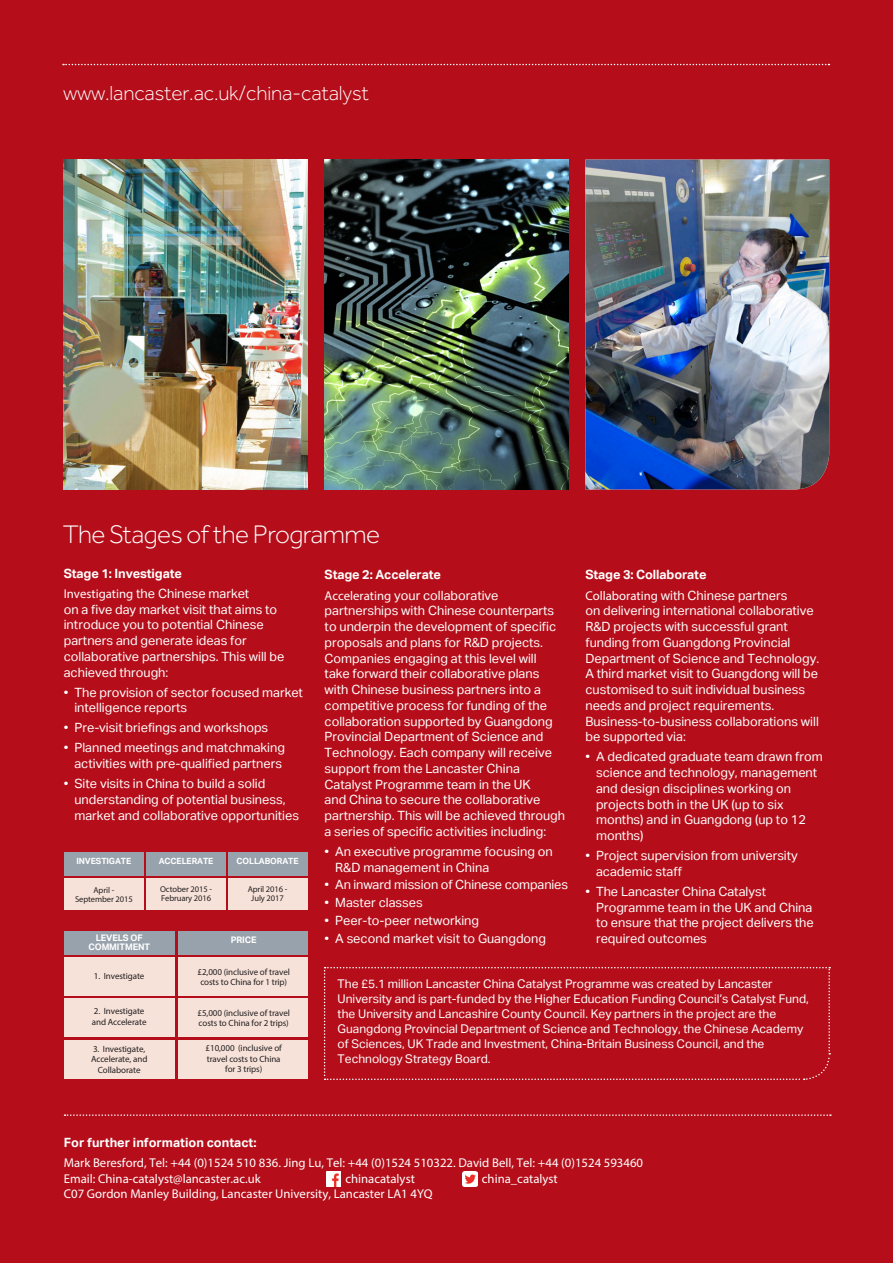
<style>
.page{position:relative;width:893px;height:1263px;background:#b50e1a}
.page>*{position:absolute;margin:0;border:0;box-sizing:border-box;transform-origin:0 0}
.t1{font:300 26.25px "Effra";letter-spacing:-.02em;color:#fff}
.t2{font:300 21px "Effra";letter-spacing:-.01em;color:#fff}
.Body_Copy{font:12.75px/15.8px "Aktiv Grotesk";color:#fff}
.Body_Copy-2{font:12.75px/15.8px "Myriad Pro";color:#fff}
.Body_Copy-3{font:700 12.75px "Aktiv Grotesk";letter-spacing:-.01em;color:#fff}
.Body_Copy-4{font:12px/15px "Aktiv Grotesk";color:#fff}
.Body_Copy-5{font:9px/10.5px "Myriad Pro";letter-spacing:-.01em;color:#231f20;text-align:center}
.Body_Copy-6{font:700 9px/9px "Aktiv Grotesk";letter-spacing:-.01em;color:#fff;text-align:center}
.Body_Copy-7{font:8.55px/9.3px "Myriad Pro";letter-spacing:-.01em;color:#231f20;text-align:center}
.Body_Copy-8{font:700 8.55px "Aktiv Grotesk";letter-spacing:-.01em;color:#fff}
.s1{font-family:"Myriad Pro"}
</style>
<div class="page">
<svg style="left:65px;top:1114px;width:766px;height:2px"></svg>
<svg style="left:63px;top:64px;width:766px;height:1px"></svg>
<img style="left:585px;top:160px;width:244px;height:329px">
<img style="left:325px;top:160px;width:243px;height:329px">
<img style="left:64px;top:160px;width:244px;height:329px">
<div style="left:64px;top:931px;width:111px;height:24px;background:#98a2ac"></div>
<div style="left:64px;top:957px;width:111px;height:39px;background:#f7e2d9"></div>
<div style="left:64px;top:998px;width:111px;height:39px;background:#f7e2d9"></div>
<div style="left:64px;top:1040px;width:111px;height:39px;background:#f7e2d9"></div>
<div style="left:178px;top:931px;width:130px;height:24px;background:#98a2ac"></div>
<div style="left:178px;top:957px;width:130px;height:39px;background:#f7e2d9"></div>
<div style="left:178px;top:998px;width:130px;height:39px;background:#f7e2d9"></div>
<div style="left:178px;top:1040px;width:130px;height:39px;background:#f7e2d9"></div>
<svg style="left:324px;top:967px;width:507px;height:113px"></svg>
<div style="left:64px;top:852px;width:79px;height:24px;background:#98a2ac"></div>
<div style="left:64px;top:878px;width:79px;height:31px;background:#f7e2d9"></div>
<div style="left:146px;top:852px;width:79px;height:24px;background:#98a2ac"></div>
<div style="left:146px;top:878px;width:79px;height:31px;background:#f7e2d9"></div>
<div style="left:228px;top:852px;width:80px;height:24px;background:#98a2ac"></div>
<div style="left:228px;top:878px;width:80px;height:31px;background:#f7e2d9"></div>
<img style="left:326px;top:1172px;width:15px;height:14px">
<img style="left:462px;top:1171px;width:15px;height:15px">
<p class="t2" style="left:63px;top:81px;width:307px">www.lancaster.ac.uk/china-catalyst</p>
<p class="t1" style="left:63px;top:520px;width:319px">The Stages of the Programme</p>
<p class="Body_Copy-3" style="left:64px;top:565px;width:120px">Stage 1: Investigate</p>
<p class="Body_Copy" style="left:64px;top:585px;width:222px"><span class="s1">Investigating</span> the Chinese market<br>on a five day market visit that aims to introduce you to potential Chinese partners and generate ideas for collaborative partnerships. This will be achieved through:</p>
<p class="Body_Copy" style="left:74px;top:684px;width:230px;text-indent:-11px">• The provision of sector focused market intelligence reports</p>
<p class="Body_Copy" style="left:64px;top:720px;width:206px">• Pre-visit briefings and workshops</p>
<p class="Body_Copy" style="left:64px;top:740px;width:223px;text-align:right">• Planned meetings and matchmaking activities with pre-qualified partners</p>
<p class="Body_Copy" style="left:74px;top:775px;width:226px;text-indent:-11px">• Site visits in China to build a solid understanding of potential business, market and collaborative opportunities</p>
<p class="Body_Copy-3" style="left:325px;top:567px;width:118px">Stage 2: Accelerate</p>
<p class="Body_Copy" style="left:325px;top:587px;width:242px"><span class="s1">Accelerating</span> your collaborative partnerships with Chinese counterparts to underpin the development of specific proposals and plans for R&amp;D projects.<br>Companies engaging at this level will take forward their collaborative plans with Chinese business partners into a competitive process for funding of the collaboration supported by Guangdong Provincial Department of Science and Technology. Each company will receive support from the Lancaster China Catalyst Programme team in the UK<br>and China to secure the collaborative partnership. This will be achieved through a series of specific activities including:</p>
<p class="Body_Copy" style="left:335px;top:843px;width:219px;text-indent:-11px">• An executive programme focusing on<br>R&amp;D management in China</p>
<p class="Body_Copy" style="left:325px;top:877px;width:245px">• An inward mission of Chinese companies</p>
<p class="Body_Copy" style="left:325px;top:895px;width:100px">• Master classes</p>
<p class="Body_Copy" style="left:325px;top:913px;width:156px">• Peer-to-peer networking</p>
<p class="Body_Copy" style="left:325px;top:930px;width:223px">• A second market visit to Guangdong</p>
<p class="Body_Copy-3" style="left:585px;top:567px;width:123px">Stage 3: Collaborate</p>
<p class="Body_Copy" style="left:585px;top:587px;width:235px"><span class="s1">Collaborating</span> with Chinese partners<br>on delivering international collaborative R&amp;D projects with successful grant funding from Guangdong Provincial Department of Science and Technology.<br>A third market visit to Guangdong will be customised to suit individual business needs and project requirements.<br>Business-to-business collaborations will be supported via:</p>
<p class="Body_Copy" style="left:596px;top:749px;width:228px;text-indent:-11px">• A dedicated graduate team drawn from science and technology, management and design disciplines working on projects both in the UK (up to six months) and in Guangdong (up to 12 months)</p>
<p class="Body_Copy" style="left:596px;top:847px;width:203px;text-indent:-11px">• Project supervision from university academic staff</p>
<p class="Body_Copy" style="left:596px;top:883px;width:219px;text-indent:-11px">• The Lancaster China Catalyst<br>Programme team in the UK and China to ensure that the project delivers the required outcomes</p>
<p class="Body_Copy-4" style="left:338px;top:976px;width:473px">The £5.1 million Lancaster China Catalyst Programme was created by Lancaster University and is part-funded by the Higher Education Funding Council’s Catalyst Fund, the University and Lancashire County Council. Key partners in the project are the Guangdong Provincial Department of Science and Technology, the Chinese Academy of Sciences, UK Trade and Investment, China-Britain Business Council, and the Technology Strategy Board.</p>
<p class="Body_Copy-8" style="left:76px;top:856px;width:56px">INVESTIGATE</p>
<p class="Body_Copy-7" style="left:75px;top:885px;width:59px">April -<br>September 2015</p>
<p class="Body_Copy-8" style="left:159px;top:856px;width:56px">ACCELERATE</p>
<p class="Body_Copy-7" style="left:160px;top:884px;width:53px;text-align:left">October 2015 -<br>February 2016</p>
<p class="Body_Copy-8" style="left:237px;top:856px;width:63px">COLLABORATE</p>
<p class="Body_Copy-7" style="left:248px;top:884px;width:41px">April 2016 -<br>July 2017</p>
<p class="Body_Copy-6" style="left:88px;top:933px;width:63px">LEVELS OF<br>COMMITMENT</p>
<p class="Body_Copy-5" style="left:94px;top:970px;width:52px">1. Investigate</p>
<p class="Body_Copy-5" style="left:92px;top:1005px;width:56px;text-align:left">2. Investigate and Accelerate</p>
<p class="Body_Copy-5" style="left:91px;top:1043px;width:58px">3. Investigate,<br>Accelerate, and<br>Collaborate</p>
<p class="Body_Copy-6" style="left:231px;top:935px;width:27px">PRICE</p>
<p class="Body_Copy-5" style="left:198px;top:966px;width:94px">£2,000 (inclusive of travel costs to China for 1 trip)</p>
<p class="Body_Copy-5" style="left:198px;top:1007px;width:94px;text-align:left">£5,000 (inclusive of travel costs to China for 2 trips)</p>
<p class="Body_Copy-5" style="left:206px;top:1043px;width:78px">£10,000 (inclusive of travel costs to China for 3 trips)</p>
<p class="Body_Copy-3" style="left:64px;top:1134px;width:194px">For further information contact:</p>
<p class="Body_Copy-2" style="left:64px;top:1154px;width:581px">Mark Beresford, Tel: +44 (0)1524 510 836. Jing Lu, Tel: +44 (0)1524 510322. David Bell, Tel: +44 (0)1524 593460</p>
<p class="Body_Copy-2" style="left:64px;top:1170px;width:370px">Email: China-catalyst@lancaster.ac.uk<br>C07 Gordon Manley Building, Lancaster University, Lancaster LA1 4YQ</p>
<p class="Body_Copy-2" style="left:345px;top:1171px;width:71px">chinacatalyst</p>
<p class="Body_Copy-2" style="left:482px;top:1171px;width:77px">china_catalyst</p>
</div>
